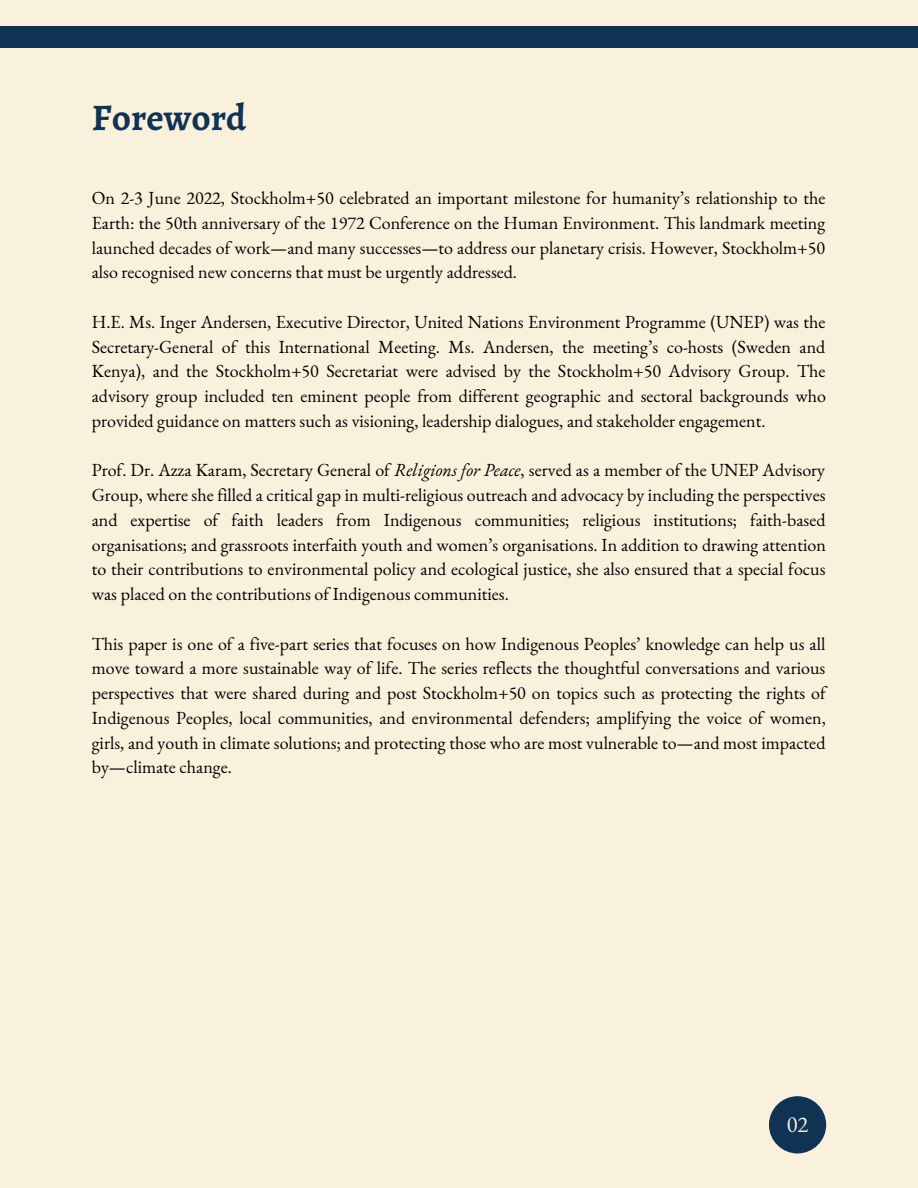
<style>
.page{position:relative;width:918px;height:1188px;background:#faf1dd}
.page>*{position:absolute;margin:0;border:0;box-sizing:border-box;transform-origin:0 0}
.t1{font:700 37.5px "Alegreya";color:#103354}
.t2{font:22.5px "EB Garamond";color:#faf1dd}
.t3{font:18px/24.8px "EB Garamond";color:#000;text-align:justify}
.s1{font-style:italic}
</style>
<div class="page">
<div style="left:0;top:26px;width:918px;height:22px;background:#103354"></div>
<div style="left:769px;top:1096px;width:57px;height:57px;background:#103354;border-radius:50%"></div>
<h1 class="t1" style="left:92px;top:92px;width:156px">Foreword</h1>
<p class="t3" style="left:92px;top:185px;width:735px">On 2-3 June 2022, Stockholm+50 celebrated an important milestone for humanity’s relationship to the Earth: the 50th anniversary of the 1972 Conference on the Human Environment. This landmark meeting launched decades of work—and many successes—to address our planetary crisis. However, Stockholm+50 also recognised new concerns that must be urgently addressed.</p>
<p class="t3" style="left:92px;top:309px;width:736px">H.E. Ms. Inger Andersen, Executive Director, United Nations Environment Programme (UNEP) was the Secretary-General of this International Meeting. Ms. Andersen, the meeting’s co-hosts (Sweden and Kenya), and the Stockholm+50 Secretariat were advised by the Stockholm+50 Advisory Group. The advisory group included ten eminent people from different geographic and sectoral backgrounds who provided guidance on matters such as visioning, leadership dialogues, and stakeholder engagement.</p>
<p class="t3" style="left:92px;top:458px;width:736px">Prof. Dr. Azza Karam, Secretary General of <span class="s1">Religions for Peace</span>, served as a member of the UNEP Advisory Group, where she filled a critical gap in multi-religious outreach and advocacy by including the perspectives and expertise of faith leaders from Indigenous communities; religious institutions; faith-based organisations; and grassroots interfaith youth and women’s organisations. In addition to drawing attention to their contributions to environmental policy and ecological justice, she also ensured that a special focus was placed on the contributions of Indigenous communities.</p>
<p class="t3" style="left:92px;top:631px;width:736px">This paper is one of a five-part series that focuses on how Indigenous Peoples’ knowledge can help us all move toward a more sustainable way of life. The series reflects the thoughtful conversations and various perspectives that were shared during and post Stockholm+50 on topics such as protecting the rights of Indigenous Peoples, local communities, and environmental defenders; amplifying the voice of women, girls, and youth in climate solutions; and protecting those who are most vulnerable to—and most impacted by—climate change.</p>
<p class="t2" style="left:787px;top:1110px;width:23px">02</p>
</div>
